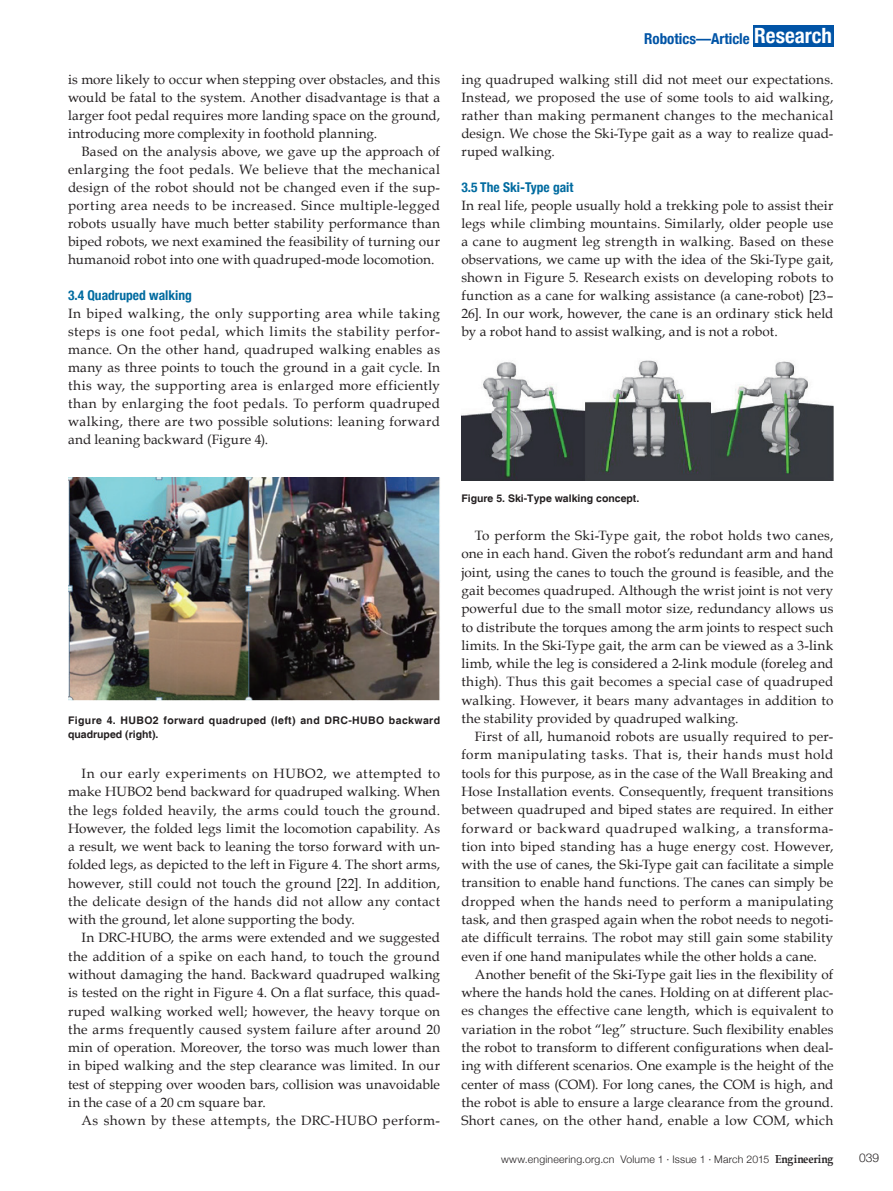
<style>
.page{position:relative;width:893px;height:1191px;background:#fff}
.page>*{position:absolute;margin:0;border:0;box-sizing:border-box;transform-origin:0 0}
.t1{font:700 condensed 15px "Helvetica Neue";color:#0154a6}
.正文缩进{font:13.5px/18.3px "Book Antiqua";letter-spacing:.01em;color:#231f20;text-align:justify}
.正文{font:13.5px/18px "Book Antiqua";letter-spacing:.015em;color:#231f20;text-align:justify}
.正文缩进-2{font:13.5px "Book Antiqua";letter-spacing:.04em;color:#231f20}
.标题3{font:700 condensed 13.5px "Helvetica Neue";color:#006ba0}
.t2{font:300 12px "Helvetica Neue";color:#231f20}
.图注{font:700 10.5px/13.5px "Helvetica";letter-spacing:.035em;color:#231f20}
.t3{font:300 10.5px "Helvetica Neue";letter-spacing:.02em;color:#231f20}
.图注-2{font:700 10.5px "Helvetica";color:#231f20}
.s1{font-size:21px;color:#fff}
.s2{font-family:"Book Antiqua";font-weight:700;font-size:11.55px}
</style>
<div class="page">
<div style="left:753px;top:25px;width:80px;height:21px;background:#0154a6"></div>
<img style="left:68px;top:478px;width:372px;height:222px">
<img style="left:461px;top:360px;width:372px;height:121px">
<p class="正文缩进" style="left:68px;top:70px;width:374px">is more likely to occur when stepping over obstacles, and this would be fatal to the system. Another disadvantage is that a larger foot pedal requires more landing space on the ground, introducing more complexity in foothold planning.</p>
<p class="正文缩进" style="left:68px;top:142px;width:374px;text-indent:14px">Based on the analysis above, we gave up the approach of enlarging the foot pedals. We believe that the mechanical design of the robot should not be changed even if the sup&shy;porting area needs to be increased. Since multiple-legged robots usually have much better stability performance than biped robots, we next examined the feasibility of turning our humanoid robot into one with quadruped-mode locomotion.</p>
<p class="标题3" style="left:68px;top:284px;width:125px">3.4 Quadruped walking</p>
<p class="正文" style="left:68px;top:304px;width:374px">In biped walking, the only supporting area while taking steps is one foot pedal, which limits the stability perfor&shy;mance. On the other hand, quadruped walking enables as many as three points to touch the ground in a gait cycle. In this way, the supporting area is enlarged more efficiently than by enlarging the foot pedals. To perform quadruped walking, there are two possible solutions: leaning forward and leaning backward (Figure 4).</p>
<p class="图注" style="left:68px;top:714px;width:374px">Figure 4. HUBO2 forward quadruped (left) and DRC-HUBO backward quadruped (right).</p>
<p class="正文缩进" style="left:68px;top:764px;width:374px;text-indent:14px">In our early experiments on HUBO2, we attempted to make HUBO2 bend backward for quadruped walking. When the legs folded heavily, the arms could touch the ground.<br>However, the folded legs limit the locomotion capability. As a result, we went back to leaning the torso forward with un&shy;folded legs, as depicted to the left in Figure 4. The short arms, however, still could not touch the ground [22]. In addition, the delicate design of the hands did not allow any contact with the ground, let alone supporting the body.</p>
<p class="正文缩进" style="left:68px;top:928px;width:374px;text-indent:14px">In DRC-HUBO, the arms were extended and we suggested the addition of a spike on each hand, to touch the ground without damaging the hand. Backward quadruped walking is tested on the right in Figure 4. On a flat surface, this quad&shy;ruped walking worked well; however, the heavy torque on the arms frequently caused system failure after around 20 min of operation. Moreover, the torso was much lower than in biped walking and the step clearance was limited. In our test of stepping over wooden bars, collision was unavoidable in the case of a 20 cm square bar.</p>
<p class="正文缩进-2" style="left:82px;top:1111px;width:360px">As shown by these attempts, the DRC-HUBO perform-</p>
<p class="t1" style="left:644px;top:26px;width:189px">Robotics—Article <span class="s1">Research</span></p>
<p class="正文缩进" style="left:461px;top:70px;width:374px">ing quadruped walking still did not meet our expectations.<br>Instead, we proposed the use of some tools to aid walking, rather than making permanent changes to the mechanical design. We chose the Ski-Type gait as a way to realize quad&shy;ruped walking.</p>
<p class="标题3" style="left:461px;top:176px;width:114px">3.5 The Ski-Type gait</p>
<p class="正文" style="left:461px;top:196px;width:374px">In real life, people usually hold a trekking pole to assist their legs while climbing mountains. Similarly, older people use a cane to augment leg strength in walking. Based on these observations, we came up with the idea of the Ski-Type gait, shown in Figure 5. Research exists on developing robots to function as a cane for walking assistance (a cane-robot) [23– 26]. In our work, however, the cane is an ordinary stick held by a robot hand to assist walking, and is not a robot.</p>
<p class="图注-2" style="left:461px;top:492px;width:179px">Figure 5. Ski-Type walking concept.</p>
<p class="正文缩进" style="left:461px;top:526px;width:374px;text-indent:14px">To perform the Ski-Type gait, the robot holds two canes, one in each hand. Given the robot’s redundant arm and hand joint, using the canes to touch the ground is feasible, and the gait becomes quadruped. Although the wrist joint is not very powerful due to the small motor size, redundancy allows us to distribute the torques among the arm joints to respect such limits. In the Ski-Type gait, the arm can be viewed as a 3-link limb, while the leg is considered a 2-link module (foreleg and thigh). Thus this gait becomes a special case of quadruped walking. However, it bears many advantages in addition to the stability provided by quadruped walking.</p>
<p class="正文缩进" style="left:461px;top:727px;width:374px;text-indent:14px">First of all, humanoid robots are usually required to per&shy;form manipulating tasks. That is, their hands must hold tools for this purpose, as in the case of the Wall Breaking and Hose Installation events. Consequently, frequent transitions between quadruped and biped states are required. In either forward or backward quadruped walking, a transforma&shy;tion into biped standing has a huge energy cost. However, with the use of canes, the Ski-Type gait can facilitate a simple transition to enable hand functions. The canes can simply be dropped when the hands need to perform a manipulating task, and then grasped again when the robot needs to negoti&shy;ate difficult terrains. The robot may still gain some stability even if one hand manipulates while the other holds a cane.</p>
<p class="正文缩进" style="left:461px;top:964px;width:374px;text-indent:14px">Another benefit of the Ski-Type gait lies in the flexibility of where the hands hold the canes. Holding on at different plac&shy;es changes the effective cane length, which is equivalent to variation in the robot “leg” structure. Such flexibility enables the robot to transform to different configurations when deal&shy;ing with different scenarios. One example is the height of the center of mass (COM). For long canes, the COM is high, and the robot is able to ensure a large clearance from the ground.<br>Short canes, on the other hand, enable a low COM, which</p>
<p class="t3" style="left:501px;top:1150px;width:334px">www.engineering.org.cn Volume 1 · Issue 1 · March 2015 <span class="s2">Engineering</span></p>
<p class="t2" style="left:859px;top:1148px;width:22px">039</p>
</div>
